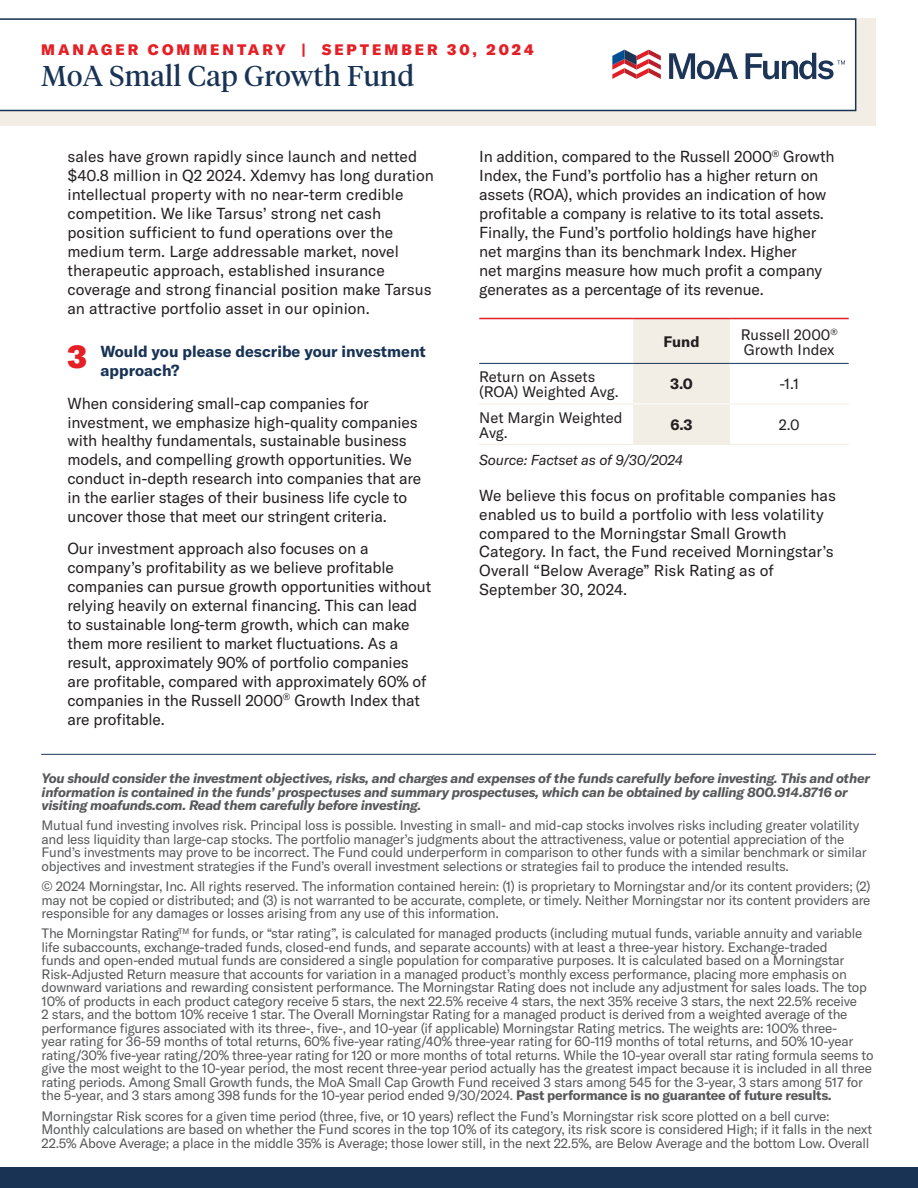
<style>
.page{position:relative;width:918px;height:1188px;background:#fff}
.page>*{position:absolute;margin:0;border:0;box-sizing:border-box;transform-origin:0 0}
.t1{font:900 31.5px "GT America";color:#e41f25}
.t2{font:28.5px "Tiempos Headline";letter-spacing:.01em;color:#193355}
.t3{font:15.75px/18.9px "GT America";letter-spacing:-.01em;color:#231f20}
.t4{font:700 15.75px/18.9px "GT America";color:#193355}
.t5{font:15px/15px "GT America";color:#231f20}
.t6{font:900 15px "GT America";letter-spacing:.2em;color:#e41f25}
.t7{font:700 15px "GT America";color:#231f20}
.t8{font:italic 14.25px "GT America";letter-spacing:-.015em;color:#231f20}
.t9{font:13.5px/13.5px "GT America";letter-spacing:-.02em;color:#57585a}
.t10{font:italic 700 13.5px/13.5px "GT America";letter-spacing:-.02em;color:#57585a}
.s1{font-weight:700}
</style>
<div class="page">
<div style="left:0;top:18px;width:876px;height:108px;background:#f2eee6"></div>
<div style="left:0;top:1167px;width:918px;height:21px;background:#193355"></div>
<div style="left:0;top:18px;width:856px;height:93px;background:#fff"></div>
<hr style="left:41px;top:754px;width:835px;height:1px;background:#193355">
<svg style="left:612px;top:50px;width:49px;height:29px"></svg>
<svg style="left:669px;top:53px;width:69px;height:26px;background:#96a1b0"></svg>
<svg style="left:746px;top:53px;width:99px;height:26px;background:#abb3c0"></svg>
<div style="left:633px;top:319px;width:97px;height:125px;background:#f2eee6"></div>
<hr style="left:479px;top:403px;width:154px;height:1px;background:#f2eee6">
<hr style="left:730px;top:403px;width:119px;height:1px;background:#f2eee6">
<hr style="left:479px;top:444px;width:154px;height:1px;background:#f2eee6">
<hr style="left:633px;top:444px;width:97px;height:1px;background:#f2eee6">
<hr style="left:730px;top:444px;width:119px;height:1px;background:#f2eee6">
<hr style="left:479px;top:363px;width:154px;height:1px;background:#193355">
<hr style="left:633px;top:363px;width:97px;height:1px;background:#193355">
<hr style="left:730px;top:363px;width:119px;height:1px;background:#193355">
<hr style="left:479px;top:318px;width:154px;height:1px;background:#e41f25">
<hr style="left:633px;top:318px;width:97px;height:1px;background:#e41f25">
<hr style="left:730px;top:318px;width:119px;height:1px;background:#e41f25">
<hr style="left:633px;top:403px;width:97px;height:1px;background:#fff">
<p class="t6" style="left:41px;top:40px;width:494px">MANAGER COMMENTARY | SEPTEMBER 30, 2024</p>
<p class="t2" style="left:41px;top:57px;width:374px">MoA Small Cap Growth Fund</p>
<p class="t3" style="left:68px;top:147px;width:368px">sales have grown rapidly since launch and netted $40.8 million in Q2 2024. Xdemvy has long duration intellectual property with no near-term credible competition. We like Tarsus’ strong net cash position sufficient to fund operations over the medium term. Large addressable market, novel therapeutic approach, established insurance coverage and strong financial position make Tarsus an attractive portfolio asset in our opinion.</p>
<p class="t1" style="left:68px;top:336px;width:21px">3</p>
<p class="t4" style="left:100px;top:342px;width:327px">Would you please describe your investment approach?</p>
<p class="t3" style="left:68px;top:394px;width:355px">When considering small-cap companies for investment, we emphasize high-quality companies with healthy fundamentals, sustainable business models, and compelling growth opportunities. We conduct in-depth research into companies that are in the earlier stages of their business life cycle to uncover those that meet our stringent criteria.</p>
<p class="t3" style="left:68px;top:539px;width:365px">Our investment approach also focuses on a company’s profitability as we believe profitable companies can pursue growth opportunities without relying heavily on external financing. This can lead to sustainable long-term growth, which can make them more resilient to market fluctuations. As a result, approximately 90% of portfolio companies are profitable, compared with approximately 60% of companies in the Russell 2000<sup>®</sup> Growth Index that are profitable.</p>
<p class="t3" style="left:479px;top:147px;width:357px">In addition, compared to the Russell 2000<sup>®</sup> Growth Index, the Fund’s portfolio has a higher return on assets (ROA), which provides an indication of how profitable a company is relative to its total assets.<br>Finally, the Fund’s portfolio holdings have higher net margins than its benchmark Index. Higher<br>net margins measure how much profit a company generates as a percentage of its revenue.</p>
<p class="t7" style="left:663px;top:332px;width:38px">Fund</p>
<p class="t5" style="left:741px;top:327px;width:98px">Russell 2000<sup>®<br></sup>Growth Index</p>
<p class="t5" style="left:479px;top:369px;width:141px">Return on Assets (ROA) Weighted Avg.</p>
<p class="t7" style="left:670px;top:375px;width:24px">3.0</p>
<p class="t5" style="left:779px;top:377px;width:21px">-1.1</p>
<p class="t5" style="left:479px;top:410px;width:145px">Net Margin Weighted<br>Avg.</p>
<p class="t7" style="left:670px;top:415px;width:24px">6.3</p>
<p class="t5" style="left:779px;top:417px;width:23px">2.0</p>
<p class="t8" style="left:479px;top:452px;width:206px">Source: Factset as of 9/30/2024</p>
<p class="t3" style="left:479px;top:486px;width:358px">We believe this focus on profitable companies has enabled us to build a portfolio with less volatility compared to the Morningstar Small Growth Category. In fact, the Fund received Morningstar’s Overall “Below Average” Risk Rating as of September 30, 2024.</p>
<p class="t10" style="left:42px;top:771px;width:830px">You should consider the investment objectives, risks, and charges and expenses of the funds carefully before investing. This and other information is contained in the funds’ prospectuses and summary prospectuses, which can be obtained by calling 800.914.8716 or visiting moafunds.com. Read them carefully before investing.</p>
<p class="t9" style="left:42px;top:819px;width:826px">Mutual fund investing involves risk. Principal loss is possible. Investing in small- and mid-cap stocks involves risks including greater volatility and less liquidity than large-cap stocks. The portfolio manager’s judgments about the attractiveness, value or potential appreciation of the Fund’s investments may prove to be incorrect. The Fund could underperform in comparison to other funds with a similar benchmark or similar objectives and investment strategies if the Fund’s overall investment selections or strategies fail to produce the intended results.</p>
<p class="t9" style="left:42px;top:880px;width:830px;text-align:justify">© 2024 Morningstar, Inc. All rights reserved. The information contained herein: (1) is proprietary to Morningstar and/or its content providers; (2) may not be copied or distributed; and (3) is not warranted to be accurate, complete, or timely. Neither Morningstar nor its content providers are responsible for any damages or losses arising from any use of this information.</p>
<p class="t9" style="left:42px;top:927px;width:833px">The Morningstar Rating<sup>TM</sup> for funds, or “star rating”, is calculated for managed products (including mutual funds, variable annuity and variable life subaccounts, exchange-traded funds, closed-end funds, and separate accounts) with at least a three-year history. Exchange-traded<br>funds and open-ended mutual funds are considered a single population for comparative purposes. It is calculated based on a Morningstar Risk-Adjusted Return measure that accounts for variation in a managed product’s monthly excess performance, placing more emphasis on downward variations and rewarding consistent performance. The Morningstar Rating does not include any adjustment for sales loads. The top 10% of products in each product category receive 5 stars, the next 22.5% receive 4 stars, the next 35% receive 3 stars, the next 22.5% receive<br>2 stars, and the bottom 10% receive 1 star. The Overall Morningstar Rating for a managed product is derived from a weighted average of the performance figures associated with its three-, five-, and 10-year (if applicable) Morningstar Rating metrics. The weights are: 100% three-<br>year rating for 36-59 months of total returns, 60% five-year rating/40% three-year rating for 60-119 months of total returns, and 50% 10-year rating/30% five-year rating/20% three-year rating for 120 or more months of total returns. While the 10-year overall star rating formula seems to give the most weight to the 10-year period, the most recent three-year period actually has the greatest impact because it is included in all three rating periods. Among Small Growth funds, the MoA Small Cap Growth Fund received 3 stars among 545 for the 3-year, 3 stars among 517 for the 5-year, and 3 stars among 398 funds for the 10-year period ended 9/30/2024. <span class="s1">Past performance is no guarantee of future results.</span></p>
<p class="t9" style="left:42px;top:1109px;width:832px">Morningstar Risk scores for a given time period (three, five, or 10 years) reflect the Fund’s Morningstar risk score plotted on a bell curve:<br>Monthly calculations are based on whether the Fund scores in the top 10% of its category, its risk score is considered High; if it falls in the next<br>22.5% Above Average; a place in the middle 35% is Average; those lower still, in the next 22.5%, are Below Average and the bottom Low. Overall</p>
</div>
